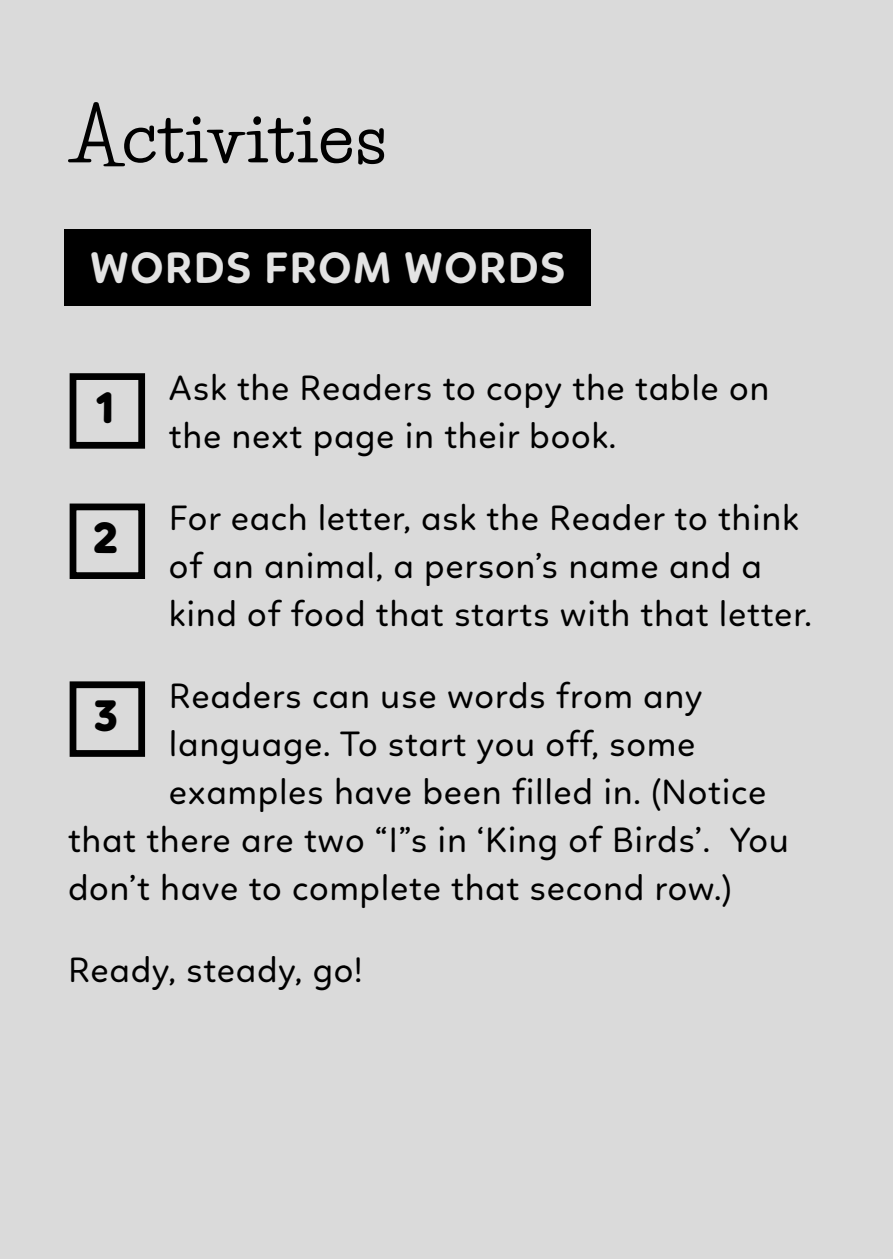
<style>
.page{position:relative;width:893px;height:1259px;background:#dadada}
.page>*{position:absolute;margin:0;border:0;box-sizing:border-box;transform-origin:0 0}
.t1{font:700 45px "Linotte";letter-spacing:.025em;color:#e3e3e3}
.t2{font:800 45px "Linotte";color:#000}
.t3{font:36px/48px "Linotte";letter-spacing:.02em;color:#000}
</style>
<div class="page">
<svg style="left:68px;top:102px;width:316px;height:64px"></svg>
<div style="left:64px;top:230px;width:527px;height:76px;background:#000"></div>
<div style="left:70px;top:373px;width:75px;height:76px;border:7px solid #000"></div>
<div style="left:70px;top:503px;width:75px;height:76px;border:7px solid #000"></div>
<div style="left:70px;top:681px;width:75px;height:76px;border:7px solid #000"></div>
<p class="t1" style="left:90px;top:241px;width:446px">WORDS FROM WORDS</p>
<p class="t2" style="left:96px;top:381px;width:21px">1</p>
<p class="t2" style="left:93px;top:511px;width:26px">2</p>
<p class="t3" style="left:169px;top:364px;width:602px">Ask the Readers to copy the table on the next page in their book.</p>
<p class="t3" style="left:169px;top:494px;width:644px">For each letter, ask the Reader to think of an animal, a person’s name and a kind of food that starts with that letter.</p>
<p class="t3" style="left:169px;top:672px;width:535px">Readers can use words from any</p>
<p class="t3" style="left:169px;top:720px;width:528px">language. To start you off, some</p>
<p class="t3" style="left:169px;top:768px;width:599px">examples have been filled in. (Notice</p>
<p class="t3" style="left:68px;top:816px;width:722px">that there are two “I”s in ‘King of Birds’. You</p>
<p class="t3" style="left:68px;top:864px;width:665px">don’t have to complete that second row.)</p>
<p class="t2" style="left:93px;top:689px;width:26px">3</p>
<p class="t3" style="left:68px;top:946px;width:296px">Ready, steady, go!</p>
</div>
